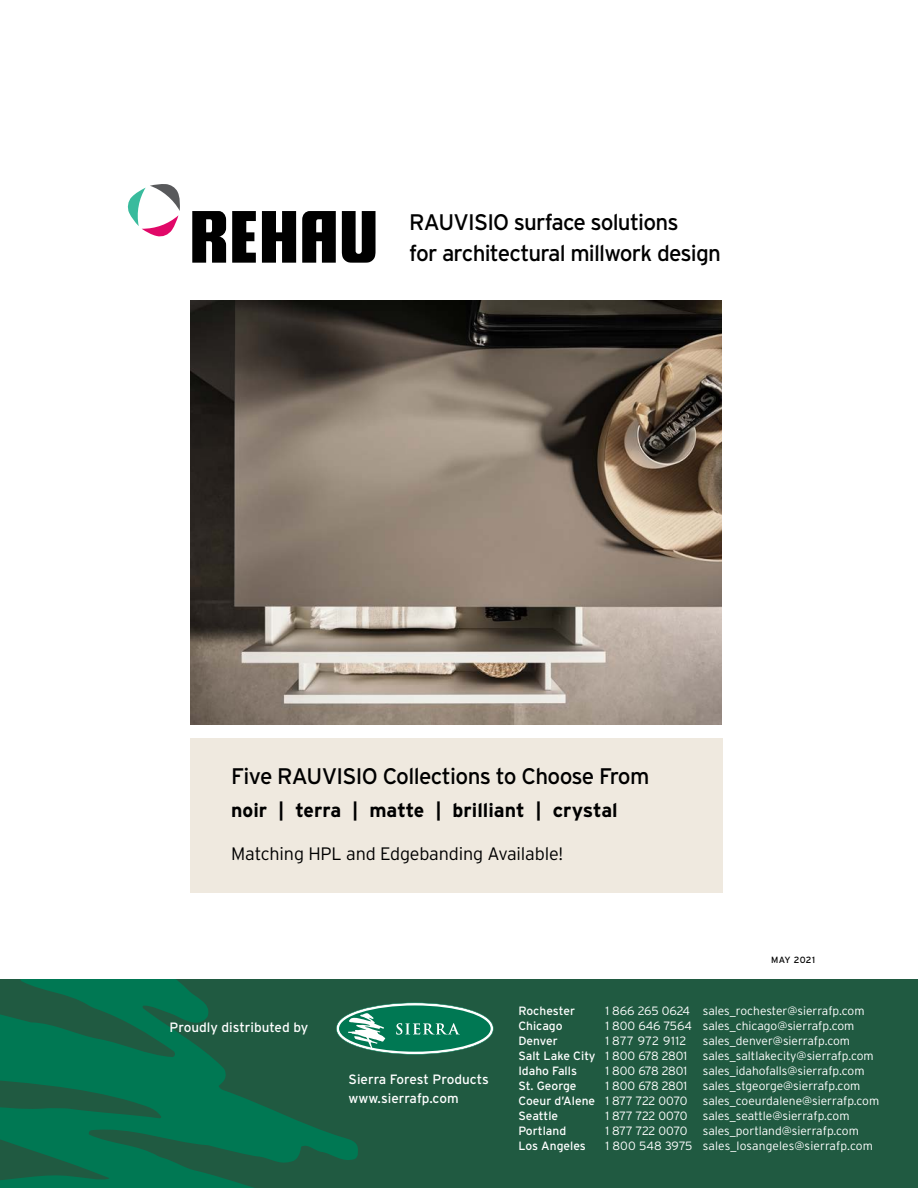
<style>
.page{position:relative;width:918px;height:1188px;background:#fff}
.page>*{position:absolute;margin:0;border:0;box-sizing:border-box;transform-origin:0 0}
.t1{font:22.5px/31.5px "Interstate";letter-spacing:-.035em;color:#000}
.t2{font:700 19.5px "Interstate";color:#000}
.t3{font:300 18px "Interstate";letter-spacing:-.01em;color:#000}
.t4{font:13.5px/19.5px "Interstate";color:#fff}
.t5{font:300 12px "Interstate";color:#fff}
.t6{font:12px "Interstate";color:#fff}
.t7{font:300 12px "Interstate";letter-spacing:-.02em;color:#fff}
.t8{font:300 12px "Interstate";letter-spacing:.035em;color:#fff}
.t9{font:9px "Interstate";letter-spacing:.02em;color:#000}
.s1{font-weight:300}
</style>
<div class="page">
<div style="left:190px;top:738px;width:533px;height:155px;background:#efe9df"></div>
<div style="left:0;top:980px;width:918px;height:208px;background:#205a41"></div>
<svg style="left:0;top:980px;width:358px;height:208px"></svg>
<svg style="left:336px;top:1003px;width:158px;height:52px"></svg>
<img style="left:191px;top:301px;width:531px;height:423px">
<svg style="left:128px;top:184px;width:52px;height:53px"></svg>
<svg style="left:262px;top:211px;width:34px;height:52px;background:#272727"></svg>
<svg style="left:302px;top:211px;width:34px;height:52px;background:#232323"></svg>
<svg style="left:192px;top:211px;width:34px;height:52px;background:#262626"></svg>
<svg style="left:232px;top:211px;width:24px;height:52px"></svg>
<svg style="left:342px;top:211px;width:34px;height:52px;background:#303030"></svg>
<h1 class="t1" style="left:409px;top:206px;width:313px">RAUVISIO surface solutions<br>for architectural millwork design</h1>
<h1 class="t1" style="left:231px;top:760px;width:420px">Five RAUVISIO Collections to Choose From</h1>
<h2 class="t2" style="left:231px;top:799px;width:388px">noir | terra | matte | brilliant | crystal</h2>
<h3 class="t3" style="left:231px;top:844px;width:334px">Matching HPL and Edgebanding Available!</h3>
<p class="t9" style="left:771px;top:954px;width:45px">MAY 2021</p>
<p class="t4" style="left:170px;top:1017px;width:140px">Proudly distributed by</p>
<p class="t4" style="left:349px;top:1069px;width:142px">Sierra Forest Products www.sierrafp.com</p>
<p class="t6" style="left:518px;top:1004px;width:58px">Rochester</p>
<p class="t5" style="left:605px;top:1004px;width:261px">1 866 265 0624 sales_rochester@sierrafp.com</p>
<p class="t6" style="left:518px;top:1019px;width:46px">Chicago</p>
<p class="t5" style="left:605px;top:1019px;width:251px">1 800 646 7564 sales_chicago@sierrafp.com</p>
<p class="t6" style="left:518px;top:1034px;width:41px">Denver</p>
<p class="t8" style="left:605px;top:1034px;width:83px">1 877 972 9112</p>
<p class="t5" style="left:703px;top:1034px;width:149px">sales_denver@sierrafp.com</p>
<p class="t6" style="left:518px;top:1049px;width:170px">Salt Lake City <span class="s1">1 800 678 2801</span></p>
<p class="t5" style="left:703px;top:1049px;width:172px">sales_saltlakecity@sierrafp.com</p>
<p class="t6" style="left:518px;top:1064px;width:60px">Idaho Falls</p>
<p class="t5" style="left:605px;top:1064px;width:83px">1 800 678 2801</p>
<p class="t5" style="left:703px;top:1064px;width:163px">sales_idahofalls@sierrafp.com</p>
<p class="t6" style="left:518px;top:1079px;width:60px">St. George</p>
<p class="t5" style="left:605px;top:1079px;width:83px">1 800 678 2801</p>
<p class="t5" style="left:703px;top:1079px;width:159px">sales_stgeorge@sierrafp.com</p>
<p class="t6" style="left:518px;top:1094px;width:171px">Coeur d’Alene <span class="s1">1 877 722 0070</span></p>
<p class="t5" style="left:703px;top:1094px;width:178px">sales_coeurdalene@sierrafp.com</p>
<p class="t6" style="left:518px;top:1109px;width:41px">Seattle</p>
<p class="t7" style="left:605px;top:1109px;width:84px">1 877 722 0070</p>
<p class="t5" style="left:703px;top:1109px;width:148px">sales_seattle@sierrafp.com</p>
<p class="t6" style="left:518px;top:1124px;width:49px">Portland</p>
<p class="t7" style="left:605px;top:1124px;width:84px">1 877 722 0070</p>
<p class="t5" style="left:703px;top:1124px;width:158px">sales_portland@sierrafp.com</p>
<p class="t6" style="left:518px;top:1139px;width:69px">Los Angeles</p>
<p class="t5" style="left:605px;top:1139px;width:269px">1 800 548 3975 sales_losangeles@sierrafp.com</p>
</div>
